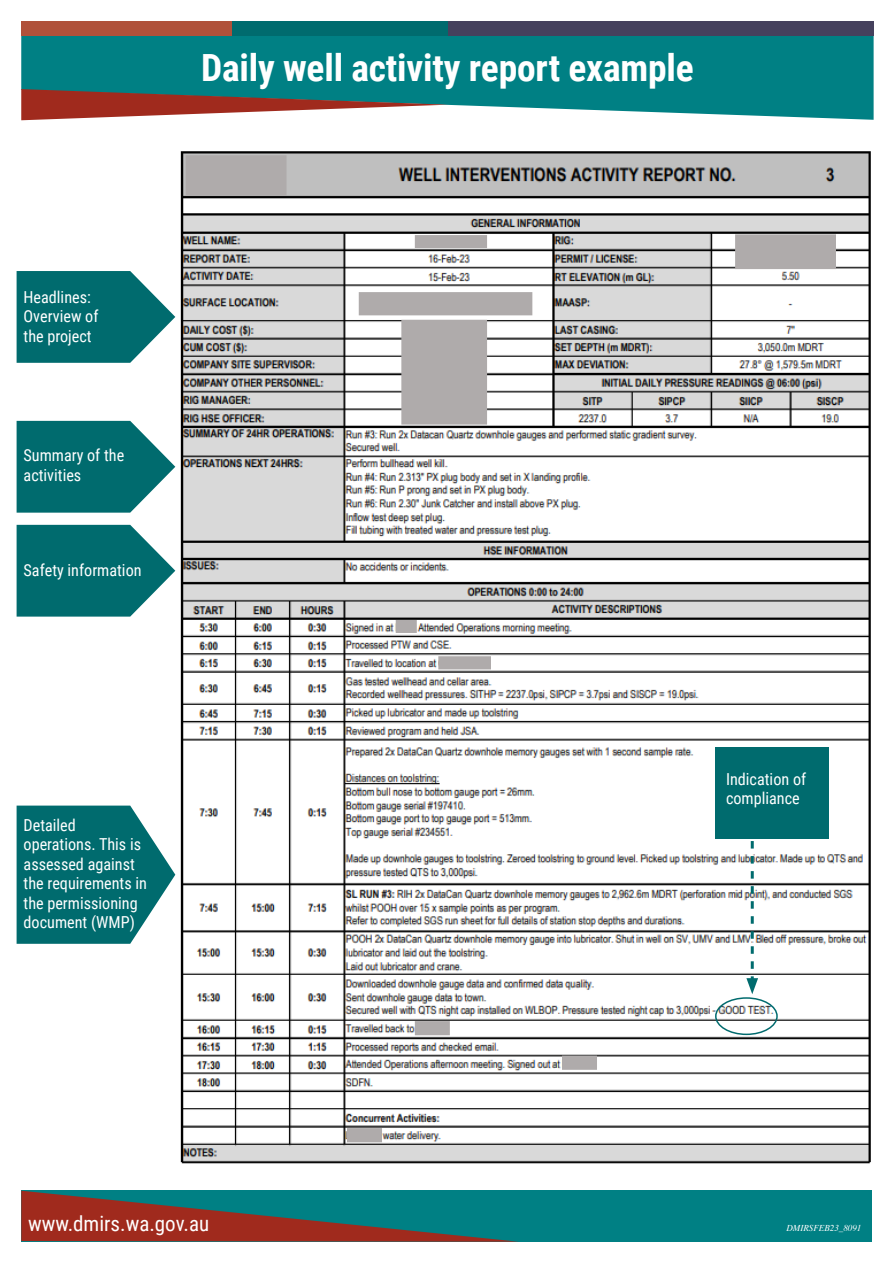
<style>
.page{position:relative;width:893px;height:1263px;background:#fff}
.page>*{position:absolute;margin:0;border:0;box-sizing:border-box;transform-origin:0 0}
._1_Heading{font:700 37.5px "Roboto Condensed";letter-spacing:-.005em;color:#fff}
.t1{font:21px "Roboto Condensed";color:#fff}
._3__Body_Text{font:16.5px/19.5px "Roboto Condensed";color:#fff}
.t2{font:italic 9px "Times";color:#fff}
</style>
<div class="page">
<div style="left:21px;top:1191px;width:851px;height:51px;background:#008084"></div>
<svg style="left:21px;top:1191px;width:497px;height:51px"></svg>
<svg style="left:21px;top:35px;width:853px;height:85px;background:#0f868a"></svg>
<svg style="left:21px;top:89px;width:427px;height:31px"></svg>
<div style="left:21px;top:21px;width:211px;height:14px;background:#b0513a"></div>
<div style="left:447px;top:21px;width:427px;height:14px;background:#45415d"></div>
<div style="left:232px;top:21px;width:215px;height:14px;background:#006b6e"></div>
<img style="left:175px;top:151px;width:696px;height:1013px">
<div style="left:187px;top:156px;width:99px;height:39px;background:#afabab"></div>
<div style="left:186px;top:155px;width:101px;height:41px;border:2px solid #afabab"></div>
<div style="left:416px;top:236px;width:70px;height:11px;background:#afabab"></div>
<div style="left:415px;top:235px;width:72px;height:13px;border:2px solid #afabab"></div>
<div style="left:736px;top:235px;width:99px;height:33px;background:#afabab"></div>
<div style="left:735px;top:234px;width:101px;height:35px;border:2px solid #afabab"></div>
<div style="left:360px;top:293px;width:171px;height:21px;background:#afabab"></div>
<div style="left:359px;top:292px;width:173px;height:23px;border:2px solid #afabab"></div>
<div style="left:402px;top:321px;width:84px;height:103px;background:#afabab"></div>
<div style="left:401px;top:320px;width:86px;height:105px;border:2px solid #afabab"></div>
<div style="left:348px;top:1129px;width:33px;height:12px;background:#afabab"></div>
<div style="left:347px;top:1128px;width:35px;height:14px;border:2px solid #afabab"></div>
<div style="left:563px;top:1056px;width:33px;height:13px;background:#afabab"></div>
<div style="left:562px;top:1055px;width:35px;height:15px;border:2px solid #afabab"></div>
<div style="left:416px;top:1022px;width:33px;height:12px;background:#afabab"></div>
<div style="left:415px;top:1021px;width:35px;height:14px;border:2px solid #afabab"></div>
<div style="left:397px;top:621px;width:19px;height:11px;background:#afabab"></div>
<div style="left:396px;top:620px;width:21px;height:13px;border:2px solid #afabab"></div>
<div style="left:439px;top:657px;width:51px;height:11px;background:#afabab"></div>
<div style="left:438px;top:656px;width:53px;height:13px;border:2px solid #afabab"></div>
<div style="left:715px;top:747px;width:114px;height:91px;background:#006b6e"></div>
<svg style="left:746px;top:838px;width:12px;height:156px"></svg>
<svg style="left:17px;top:271px;width:158px;height:92px;background:#248082"></svg>
<svg style="left:17px;top:421px;width:158px;height:92px;background:#258083"></svg>
<svg style="left:17px;top:525px;width:158px;height:92px;background:#258083"></svg>
<svg style="left:17px;top:805px;width:158px;height:139px;background:#258083"></svg>
<div style="left:715px;top:997px;width:63px;height:38px;border:2px solid #006b6e;border-radius:50%"></div>
<h1 class="_1_Heading" style="left:201px;top:41px;width:494px">Daily well activity report example</h1>
<p class="_3__Body_Text" style="left:24px;top:286px;width:76px">Headlines:<br>Overview of the project</p>
<p class="_3__Body_Text" style="left:24px;top:445px;width:102px">Summary of the activities</p>
<p class="_3__Body_Text" style="left:24px;top:559px;width:120px">Safety information</p>
<p class="_3__Body_Text" style="left:24px;top:814px;width:125px">Detailed operations. This is assessed against the requirements in the permissioning document (WMP)</p>
<p class="_3__Body_Text" style="left:726px;top:768px;width:82px">Indication of compliance</p>
<p class="t1" style="left:28px;top:1209px;width:183px">www.dmirs.wa.gov.au</p>
<p class="t2" style="left:786px;top:1220px;width:76px">DMIRSFEB23_8091</p>
</div>
